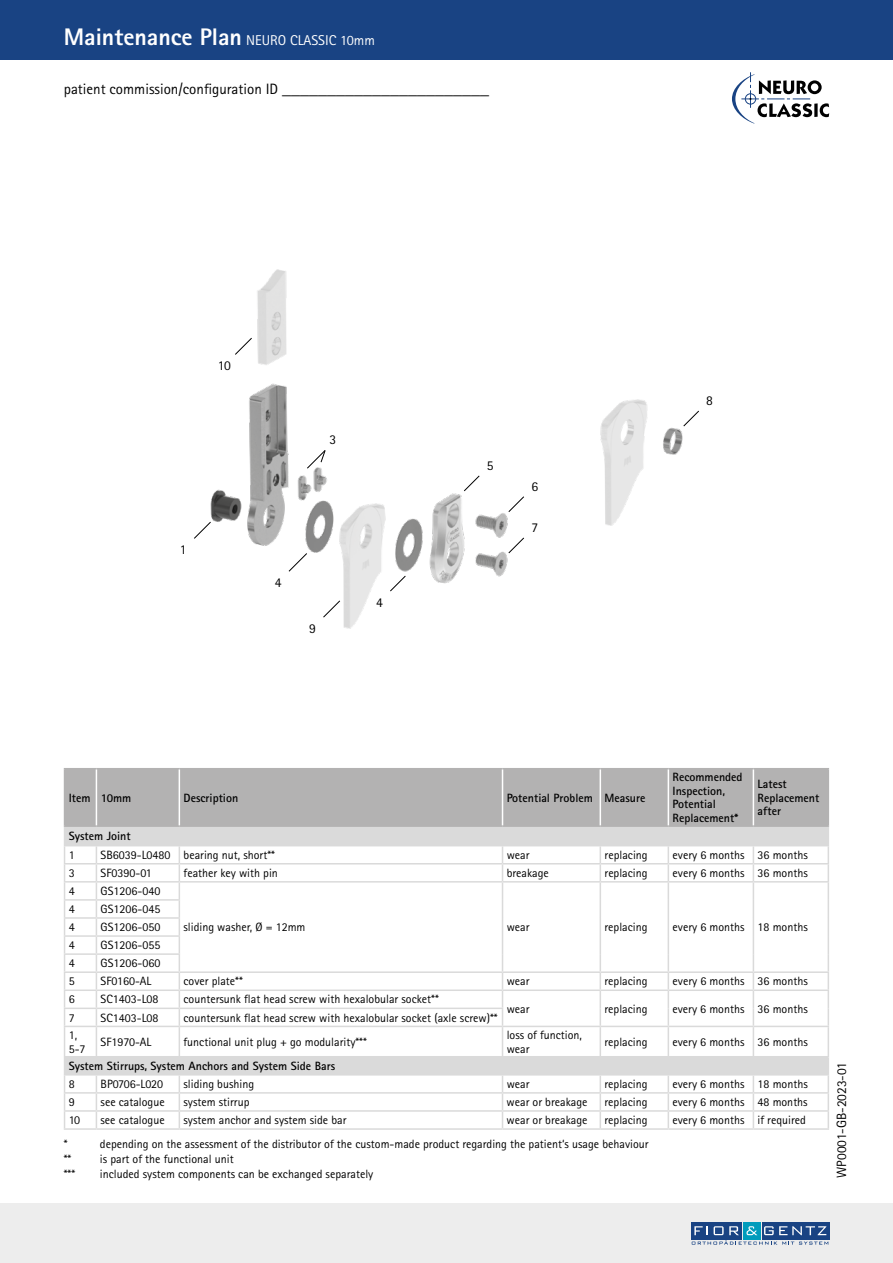
<style>
.page{position:relative;width:893px;height:1263px;background:#fff}
.page>*{position:absolute;margin:0;border:0;box-sizing:border-box;transform-origin:0 0}
.t1{font:15px "Rotis Sans Serif Pro";color:#000}
.t2{font:14.25px "Rotis Sans Serif Pro";color:#fff}
.t3{font:13.5px "Rotis Sans Serif Pro";color:#000}
.t4{font:12px/13.5px "Rotis Sans Serif Pro";color:#000}
.t5{font:700 12px/13.5px "Rotis Sans Serif Pro";color:#000}
.s1{font-weight:800;font-size:24px}
.s2{font-family:"Minion Pro";font-size:18px}
</style>
<div class="page">
<div style="left:0;top:0;width:893px;height:60px;background:#194383"></div>
<div style="left:0;top:1203px;width:893px;height:60px;background:#ededed"></div>
<div style="left:743px;top:1222px;width:17px;height:17px;background:#009cbc"></div>
<div style="left:762px;top:1222px;width:67px;height:17px;background:#194383"></div>
<div style="left:691px;top:1222px;width:51px;height:17px;background:#194383"></div>
<svg style="left:692px;top:1226px;width:136px;height:18px"></svg>
<hr style="left:64px;top:768px;width:32px;height:1px;background:#b3b2b2">
<hr style="left:96px;top:768px;width:83px;height:1px;background:#b3b2b2">
<hr style="left:179px;top:768px;width:323px;height:1px;background:#b3b2b2">
<hr style="left:502px;top:768px;width:98px;height:1px;background:#b3b2b2">
<hr style="left:600px;top:768px;width:68px;height:1px;background:#b3b2b2">
<hr style="left:668px;top:768px;width:85px;height:1px;background:#b3b2b2">
<hr style="left:753px;top:768px;width:76px;height:1px;background:#b3b2b2">
<svg style="left:64px;top:769px;width:765px;height:359px"></svg>
<hr style="left:64px;top:1128px;width:32px;height:2px;background:#dadada">
<hr style="left:96px;top:1128px;width:83px;height:2px;background:#dadada">
<hr style="left:179px;top:1128px;width:323px;height:2px;background:#dadada">
<hr style="left:502px;top:1128px;width:98px;height:2px;background:#dadada">
<hr style="left:600px;top:1128px;width:68px;height:2px;background:#dadada">
<hr style="left:668px;top:1128px;width:85px;height:2px;background:#dadada">
<hr style="left:753px;top:1128px;width:76px;height:2px;background:#dadada">
<svg style="left:732px;top:72px;width:97px;height:52px"></svg>
<img style="left:210px;top:383px;width:298px;height:201px">
<svg style="left:337px;top:499px;width:52px;height:130px"></svg>
<svg style="left:257px;top:270px;width:30px;height:95px;fill:#e2e2e2"></svg>
<img style="left:663px;top:427px;width:20px;height:28px">
<svg style="left:600px;top:399px;width:48px;height:127px;fill:#e7e7e7"></svg>
<svg style="left:194px;top:521px;width:18px;height:18px"></svg>
<svg style="left:288px;top:552px;width:20px;height:20px"></svg>
<svg style="left:306px;top:449px;width:20px;height:20px"></svg>
<svg style="left:463px;top:475px;width:17px;height:17px"></svg>
<svg style="left:389px;top:575px;width:17px;height:17px"></svg>
<svg style="left:508px;top:496px;width:16px;height:16px"></svg>
<svg style="left:508px;top:537px;width:16px;height:17px"></svg>
<svg style="left:323px;top:600px;width:18px;height:18px"></svg>
<svg style="left:235px;top:337px;width:17px;height:18px"></svg>
<svg style="left:683px;top:410px;width:16px;height:17px"></svg>
<p class="t2" style="left:64px;top:32px;width:313px"><span class="s1">Maintenance Plan</span> NEURO CLASSIC 10mm</p>
<p class="t1" style="left:64px;top:80px;width:427px">patient commission/configuration ID <span class="s2">_______________________</span></p>
<p class="t3" style="left:218px;top:357px;width:15px">10</p>
<p class="t3" style="left:180px;top:541px;width:8px">1</p>
<p class="t3" style="left:329px;top:432px;width:8px">3</p>
<p class="t3" style="left:275px;top:574px;width:8px">4</p>
<p class="t3" style="left:309px;top:620px;width:8px">9</p>
<p class="t3" style="left:376px;top:594px;width:8px">4</p>
<p class="t3" style="left:487px;top:457px;width:8px">5</p>
<p class="t3" style="left:531px;top:478px;width:8px">6</p>
<p class="t3" style="left:531px;top:519px;width:8px">7</p>
<p class="t3" style="left:706px;top:392px;width:8px">8</p>
<p class="t5" style="left:69px;top:791px;width:64px">Item 10mm</p>
<p class="t5" style="left:184px;top:791px;width:56px">Description</p>
<p class="t5" style="left:507px;top:791px;width:140px">Potential Problem Measure</p>
<p class="t5" style="left:673px;top:770px;width:71px">Recommended<br>Inspection,<br>Potential<br>Replacement*</p>
<p class="t5" style="left:758px;top:777px;width:63px">Latest<br>Replacement after</p>
<p class="t5" style="left:69px;top:829px;width:63px">System Joint</p>
<p class="t4" style="left:69px;top:848px;width:7px">1</p>
<p class="t4" style="left:101px;top:848px;width:176px">SB6039-L0480 bearing nut, short**</p>
<p class="t4" style="left:507px;top:848px;width:24px">wear</p>
<p class="t4" style="left:605px;top:848px;width:45px">replacing</p>
<p class="t4" style="left:673px;top:848px;width:137px">every 6 months 36 months</p>
<p class="t4" style="left:69px;top:866px;width:7px">3</p>
<p class="t4" style="left:101px;top:866px;width:53px">SF0390-01</p>
<p class="t4" style="left:184px;top:866px;width:96px">feather key with pin</p>
<p class="t4" style="left:507px;top:866px;width:44px">breakage</p>
<p class="t4" style="left:604px;top:866px;width:45px">replacing</p>
<p class="t4" style="left:673px;top:866px;width:137px">every 6 months 36 months</p>
<p class="t4" style="left:69px;top:884px;width:7px">4</p>
<p class="t4" style="left:101px;top:884px;width:61px">GS1206-040</p>
<p class="t4" style="left:184px;top:920px;width:123px">sliding washer, Ø = 12mm</p>
<p class="t4" style="left:507px;top:920px;width:24px">wear</p>
<p class="t4" style="left:604px;top:920px;width:45px">replacing</p>
<p class="t4" style="left:673px;top:920px;width:137px">every 6 months 18 months</p>
<p class="t4" style="left:69px;top:902px;width:7px">4</p>
<p class="t4" style="left:101px;top:902px;width:61px">GS1206-045</p>
<p class="t4" style="left:69px;top:920px;width:7px">4</p>
<p class="t4" style="left:101px;top:920px;width:61px">GS1206-050</p>
<p class="t4" style="left:69px;top:938px;width:7px">4</p>
<p class="t4" style="left:101px;top:938px;width:61px">GS1206-055</p>
<p class="t4" style="left:69px;top:956px;width:7px">4</p>
<p class="t4" style="left:101px;top:956px;width:61px">GS1206-060</p>
<p class="t4" style="left:69px;top:975px;width:7px">5</p>
<p class="t4" style="left:101px;top:975px;width:52px">SF0160-AL</p>
<p class="t4" style="left:184px;top:975px;width:61px">cover plate**</p>
<p class="t4" style="left:507px;top:975px;width:24px">wear</p>
<p class="t4" style="left:604px;top:975px;width:45px">replacing</p>
<p class="t4" style="left:673px;top:975px;width:137px">every 6 months 36 months</p>
<p class="t4" style="left:69px;top:993px;width:7px">6</p>
<p class="t4" style="left:101px;top:993px;width:59px">SC1403-L08</p>
<p class="t4" style="left:184px;top:993px;width:257px">countersunk flat head screw with hexalobular socket**</p>
<p class="t4" style="left:507px;top:1002px;width:24px">wear</p>
<p class="t4" style="left:604px;top:1002px;width:45px">replacing</p>
<p class="t4" style="left:672px;top:1002px;width:137px">every 6 months 36 months</p>
<p class="t4" style="left:69px;top:1011px;width:7px">7</p>
<p class="t4" style="left:101px;top:1011px;width:59px">SC1403-L08</p>
<p class="t4" style="left:184px;top:1011px;width:316px">countersunk flat head screw with hexalobular socket (axle screw)**</p>
<p class="t4" style="left:69px;top:1028px;width:18px">1,<br>5-7</p>
<p class="t4" style="left:101px;top:1035px;width:52px">SF1970-AL</p>
<p class="t4" style="left:183px;top:1035px;width:185px">functional unit plug + go modularity***</p>
<p class="t4" style="left:507px;top:1028px;width:77px">loss of function, wear</p>
<p class="t4" style="left:604px;top:1035px;width:45px">replacing</p>
<p class="t4" style="left:672px;top:1035px;width:137px">every 6 months 36 months</p>
<p class="t5" style="left:69px;top:1059px;width:268px">System Stirrups, System Anchors and System Side Bars</p>
<p class="t4" style="left:69px;top:1077px;width:7px">8</p>
<p class="t4" style="left:101px;top:1077px;width:64px">BP0706-L020</p>
<p class="t4" style="left:183px;top:1077px;width:72px">sliding bushing</p>
<p class="t4" style="left:507px;top:1077px;width:24px">wear</p>
<p class="t4" style="left:604px;top:1077px;width:45px">replacing</p>
<p class="t4" style="left:672px;top:1077px;width:137px">every 6 months 18 months</p>
<p class="t4" style="left:69px;top:1095px;width:7px">9</p>
<p class="t4" style="left:101px;top:1095px;width:66px">see catalogue</p>
<p class="t4" style="left:183px;top:1095px;width:67px">system stirrup</p>
<p class="t4" style="left:507px;top:1095px;width:82px">wear or breakage</p>
<p class="t4" style="left:604px;top:1095px;width:45px">replacing</p>
<p class="t4" style="left:672px;top:1095px;width:137px">every 6 months 48 months</p>
<p class="t4" style="left:69px;top:1113px;width:13px">10</p>
<p class="t4" style="left:101px;top:1113px;width:66px">see catalogue</p>
<p class="t4" style="left:183px;top:1113px;width:165px">system anchor and system side bar</p>
<p class="t4" style="left:507px;top:1113px;width:82px">wear or breakage</p>
<p class="t4" style="left:604px;top:1113px;width:45px">replacing</p>
<p class="t4" style="left:672px;top:1113px;width:135px">every 6 months if required</p>
<p class="t4" style="left:64px;top:1137px;width:5px">*</p>
<p class="t4" style="left:100px;top:1137px;width:550px">depending on the assessment of the distributor of the custom-made product regarding the patient‘s usage behaviour</p>
<p class="t4" style="left:64px;top:1152px;width:9px">**</p>
<p class="t4" style="left:100px;top:1152px;width:135px">is part of the functional unit</p>
<p class="t4" style="left:64px;top:1167px;width:13px">***</p>
<p class="t4" style="left:100px;top:1167px;width:275px">included system components can be exchanged separately</p>
<p class="t3" style="left:834px;top:1178px;width:117px;rotate:-90deg">WP0001-GB-2023-01</p>
</div>
